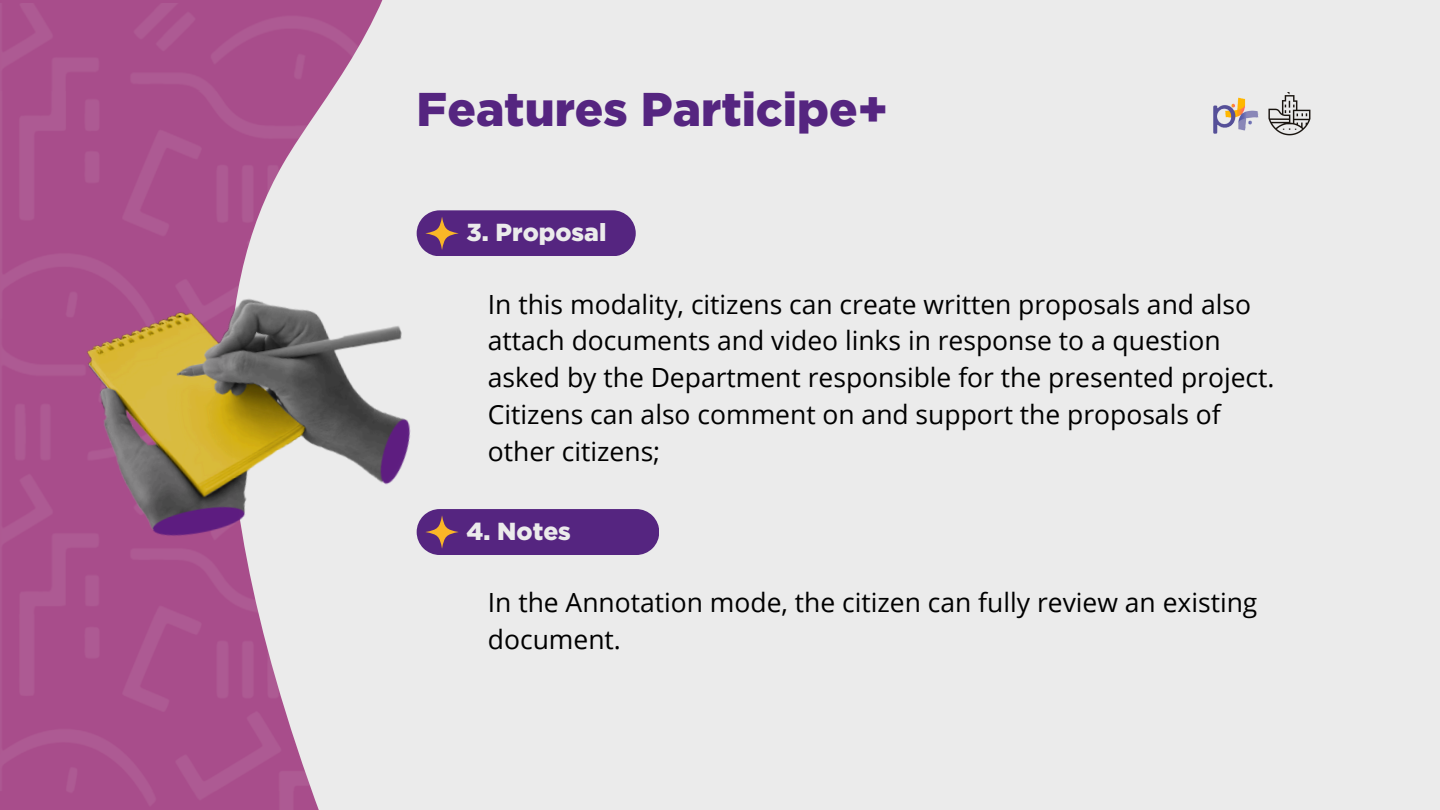
<style>
.page{position:relative;width:1440px;height:810px;background:#ebebeb}
.page>*{position:absolute;margin:0;border:0;box-sizing:border-box;transform-origin:0 0}
.t1{font:900 47.3px "Gotham";color:#552580}
.t2{font:26.5px/36.8px "Open Sans";color:#000}
.t3{font:900 24.6px "Gotham";color:#ebebeb}
</style>
<div class="page">
<img style="left:0;top:0;width:417px;height:796px">
<svg style="left:417px;top:210px;width:219px;height:46px"></svg>
<svg style="left:425px;top:217px;width:34px;height:33px"></svg>
<div style="left:417px;top:509px;width:242px;height:46px;background:#552580"></div>
<svg style="left:425px;top:515px;width:34px;height:34px"></svg>
<img style="left:1268px;top:92px;width:43px;height:44px">
<img style="left:1213px;top:97px;width:46px;height:37px">
<p class="t1" style="left:417px;top:80px;width:473px">Features Participe+</p>
<p class="t3" style="left:467px;top:218px;width:141px">3. Proposal</p>
<p class="t2" style="left:488px;top:285px;width:788px">In this modality, citizens can create written proposals and also attach documents and video links in response to a question asked by the Department responsible for the presented project.<br>Citizens can also comment on and support the proposals of other citizens;</p>
<p class="t3" style="left:467px;top:517px;width:106px">4. Notes</p>
<h2 class="t2" style="left:488px;top:584px;width:771px">In the Annotation mode, the citizen can fully review an existing document.</h2>
</div>
